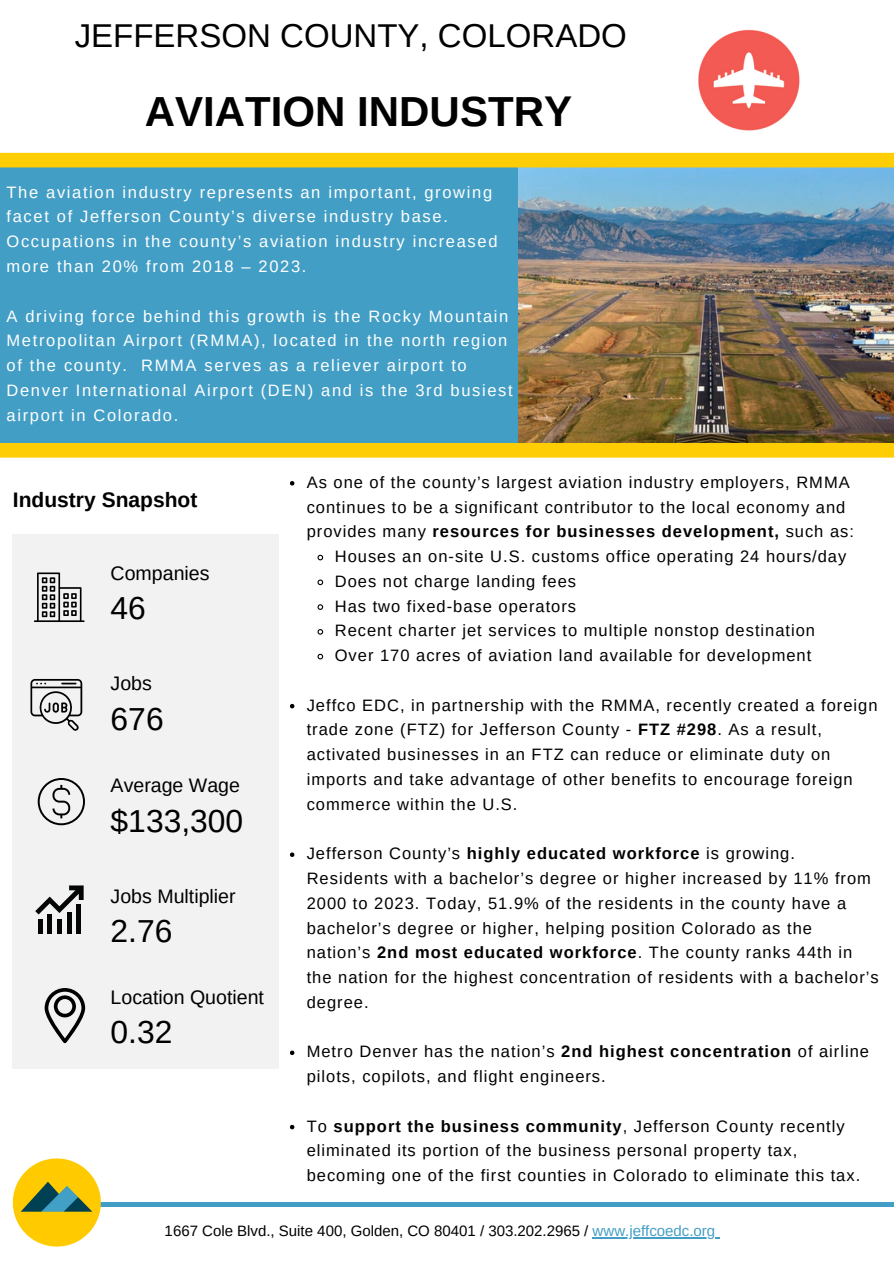
<style>
.page{position:relative;width:894px;height:1264px;background:#fff}
.page>*{position:absolute;margin:0;border:0;box-sizing:border-box;transform-origin:0 0}
.t1{font:700 42px "Arimo";color:#000}
.t2{font:33px "Arimo";color:#000}
.t3{font:31.8px "Arimo";color:#000}
.t4{font:700 21px "Arimo";color:#000}
.t5{font:19.5px "Arimo";color:#000}
.t6{font:16.5px/24.8px "Arimo";letter-spacing:.06em;color:#000}
.t7{font:16.5px/24.8px "Arimo";letter-spacing:.1em;color:#fff}
.t8{font:15px "Arimo";color:#000}
.s1{font-weight:700}
.s2{color:#439ec5}
</style>
<div class="page">
<hr style="left:96px;top:1202px;width:797px;height:4px;background:#439ec5">
<img style="left:12px;top:1158px;width:90px;height:88px">
<hr style="left:592px;top:1237px;width:123px;height:1px;background:#439ec5">
<img style="left:698px;top:29px;width:102px;height:102px">
<img style="left:517px;top:167px;width:376px;height:276px">
<div style="left:0;top:160px;width:517px;height:283px;background:#439ec5"></div>
<div style="left:0;top:153px;width:893px;height:14px;background:#ffcd03"></div>
<div style="left:0;top:443px;width:893px;height:14px;background:#ffcd03"></div>
<div style="left:13px;top:533px;width:266px;height:535px;background:#f2f2f3"></div>
<svg style="left:34px;top:572px;width:51px;height:50px"></svg>
<svg style="left:30px;top:679px;width:52px;height:51px"></svg>
<svg style="left:38px;top:778px;width:47px;height:47px"></svg>
<hr style="left:38px;top:919px;width:4px;height:14px;background:#040606">
<div style="left:47px;top:914px;width:5px;height:19px;background:#040606"></div>
<div style="left:57px;top:919px;width:5px;height:14px;background:#040606"></div>
<hr style="left:67px;top:912px;width:4px;height:21px;background:#040606">
<div style="left:76px;top:904px;width:5px;height:29px;background:#040606"></div>
<svg style="left:35px;top:885px;width:49px;height:29px"></svg>
<svg style="left:45px;top:988px;width:40px;height:55px"></svg>
<svg style="left:290px;top:481px;width:4px;height:4px"></svg>
<svg style="left:317px;top:554px;width:7px;height:7px"></svg>
<svg style="left:317px;top:579px;width:7px;height:7px"></svg>
<svg style="left:317px;top:604px;width:7px;height:6px"></svg>
<svg style="left:317px;top:629px;width:7px;height:6px"></svg>
<svg style="left:317px;top:653px;width:7px;height:7px"></svg>
<svg style="left:290px;top:704px;width:4px;height:4px"></svg>
<svg style="left:290px;top:852px;width:4px;height:5px"></svg>
<svg style="left:290px;top:1050px;width:4px;height:5px"></svg>
<svg style="left:290px;top:1124px;width:4px;height:5px"></svg>
<p class="t2" style="left:75px;top:17px;width:553px">JEFFERSON COUNTY, COLORADO</p>
<p class="t1" style="left:145px;top:88px;width:428px">AVIATION INDUSTRY</p>
<p class="t7" style="left:7px;top:180px;width:492px">The aviation industry represents an important, growing facet of Jefferson County’s diverse industry base.<br>Occupations in the county’s aviation industry increased more than 20% from 2018 – 2023.</p>
<p class="t7" style="left:7px;top:303px;width:507px">A driving force behind this growth is the Rocky Mountain Metropolitan Airport (RMMA), located in the north region of the county. RMMA serves as a reliever airport to Denver International Airport (DEN) and is the 3rd busiest airport in Colorado.</p>
<p class="t4" style="left:13px;top:488px;width:186px">Industry Snapshot</p>
<p class="t5" style="left:111px;top:562px;width:100px">Companies</p>
<p class="t3" style="left:111px;top:590px;width:37px">46</p>
<p class="t5" style="left:111px;top:672px;width:43px">Jobs</p>
<p class="t3" style="left:111px;top:701px;width:55px">676</p>
<p class="t5" style="left:111px;top:774px;width:131px">Average Wage</p>
<p class="t3" style="left:111px;top:803px;width:134px">$133,300</p>
<p class="t5" style="left:111px;top:885px;width:126px">Jobs Multiplier</p>
<p class="t3" style="left:111px;top:913px;width:63px">2.76</p>
<p class="t5" style="left:111px;top:985px;width:155px">Location Quotient</p>
<p class="t3" style="left:111px;top:1014px;width:63px">0.32</p>
<p class="t6" style="left:306px;top:469px;width:548px">As one of the county’s largest aviation industry employers, RMMA continues to be a significant contributor to the local economy and provides many <span class="s1">resources for businesses development,</span> such as:</p>
<h2 class="t6" style="left:335px;top:544px;width:513px">Houses an on-site U.S. customs office operating 24 hours/day</h2>
<p class="t6" style="left:335px;top:568px;width:243px">Does not charge landing fees</p>
<p class="t6" style="left:335px;top:593px;width:243px">Has two fixed-base operators</p>
<p class="t6" style="left:335px;top:618px;width:481px">Recent charter jet services to multiple nonstop destination</p>
<p class="t6" style="left:335px;top:643px;width:478px">Over 170 acres of aviation land available for development</p>
<p class="t6" style="left:306px;top:692px;width:572px">Jeffco EDC, in partnership with the RMMA, recently created a foreign trade zone (FTZ) for Jefferson County - <span class="s1">FTZ #298</span>. As a result, activated businesses in an FTZ can reduce or eliminate duty on imports and take advantage of other benefits to encourage foreign commerce within the U.S.</p>
<h3 class="t6" style="left:306px;top:841px;width:573px">Jefferson County’s <span class="s1">highly educated workforce</span> is growing.<br>Residents with a bachelor’s degree or higher increased by 11% from 2000 to 2023. Today, 51.9% of the residents in the county have a bachelor’s degree or higher, helping position Colorado as the nation’s <span class="s1">2nd most educated workforce</span>. The county ranks 44th in the nation for the highest concentration of residents with a bachelor’s degree.</h3>
<h3 class="t6" style="left:306px;top:1039px;width:563px">Metro Denver has the nation’s <span class="s1">2nd highest concentration</span> of airline pilots, copilots, and flight engineers.</h3>
<h3 class="t6" style="left:306px;top:1113px;width:555px">To <span class="s1">support the business community</span>, Jefferson County recently eliminated its portion of the business personal property tax, becoming one of the first counties in Colorado to eliminate this tax.</h3>
<p class="t8" style="left:165px;top:1222px;width:552px">1667 Cole Blvd., Suite 400, Golden, CO 80401 / 303.202.2965 / <span class="s2">www.jeffcoedc.org</span></p>
</div>
